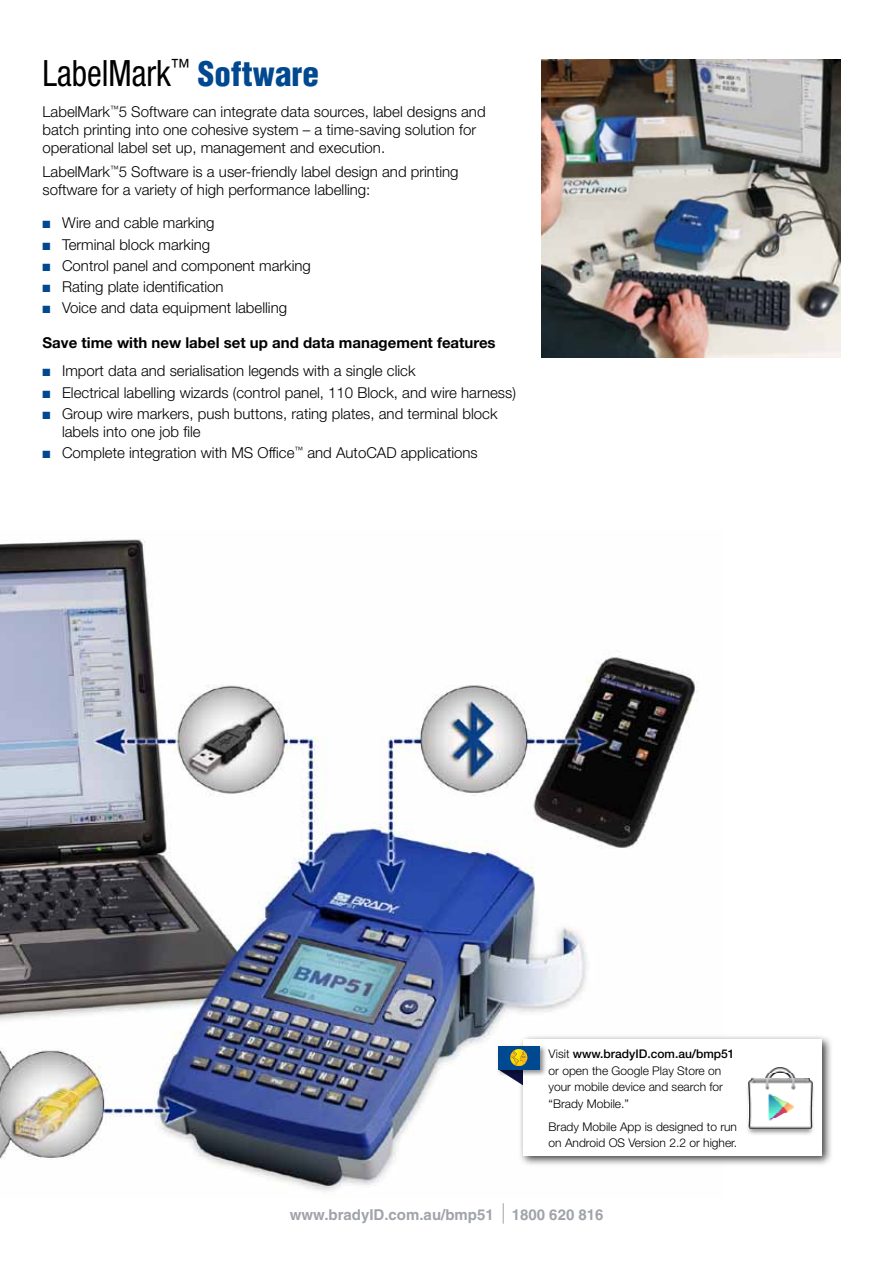
<style>
.page{position:relative;width:881px;height:1263px;background:#fff}
.page>*{position:absolute;margin:0;border:0;box-sizing:border-box;transform-origin:0 0}
.t1{font:condensed 36.3px "Helvetica Neue LT Std";color:#000;scale:.91 1}
.t2{font:300 15px/18px "Helvetica Neue LT Std";color:#000}
.t3{font:700 15px "Helvetica Neue LT Std";color:#000}
.t4{font:700 15px "Helvetica";color:#a0a3a8}
.t5{font:300 12px/16.5px "Helvetica Neue LT Std";color:#000}
.s1{font-family:"Helvetica";font-weight:900;font-size:33px;color:#004990}
.s2{color:#004990}
.s3{font-weight:500}
</style>
<div class="page">
<svg style="left:502px;top:1203px;width:1px;height:21px"></svg>
<img style="left:0;top:539px;width:699px;height:652px">
<img style="left:541px;top:60px;width:299px;height:298px">
<div style="left:517px;top:1034px;width:315px;height:132px;background:#000;opacity:.75"></div>
<div style="left:523px;top:1039px;width:298px;height:116px;background:#fff"></div>
<div style="left:496px;top:1044px;width:51px;height:33px;background:#000;opacity:.45"></div>
<div style="left:497px;top:1046px;width:42px;height:23px;background:#004990"></div>
<svg style="left:498px;top:1049px;width:29px;height:36px"></svg>
<div style="left:744px;top:1068px;width:70px;height:68px;background:#000;opacity:.41"></div>
<img style="left:748px;top:1067px;width:64px;height:62px">
<p class="t1" style="left:43px;top:52px;width:305px">LabelMark<sup>™</sup> <span class="s1">Software</span></p>
<p class="t2" style="left:43px;top:102px;width:444px">LabelMark<sup>™</sup>5 Software can integrate data sources, label designs and batch printing into one cohesive system – a time-saving solution for operational label set up, management and execution.</p>
<p class="t2" style="left:43px;top:163px;width:417px">LabelMark<sup>™</sup>5 Software is a user-friendly label design and printing software for a variety of high performance labelling:</p>
<p class="t2" style="left:43px;top:214px;width:173px"><span class="s2">■</span> Wire and cable marking</p>
<p class="t2" style="left:43px;top:235px;width:169px"><span class="s2">■</span> Terminal block marking</p>
<p class="t2" style="left:43px;top:256px;width:270px"><span class="s2">■</span> Control panel and component marking</p>
<p class="t2" style="left:43px;top:277px;width:182px"><span class="s2">■</span> Rating plate identification</p>
<p class="t2" style="left:43px;top:299px;width:246px"><span class="s2">■</span> Voice and data equipment labelling</p>
<p class="t3" style="left:43px;top:334px;width:454px">Save time with new label set up and data management features</p>
<p class="t2" style="left:43px;top:362px;width:374px"><span class="s2">■</span> Import data and serialisation legends with a single click</p>
<p class="t2" style="left:43px;top:383px;width:475px"><span class="s2">■</span> Electrical labelling wizards (control panel, 110 Block, and wire harness)</p>
<p class="t2" style="left:62px;top:404px;width:437px;text-indent:-19px"><span class="s2">■</span> Group wire markers, push buttons, rating plates, and terminal block labels into one job file</p>
<p class="t2" style="left:43px;top:443px;width:436px"><span class="s2">■</span> Complete integration with MS Office<sup>™</sup> and AutoCAD applications</p>
<p class="t5" style="left:548px;top:1045px;width:187px">Visit <span class="s3">www.bradyID.com.au/bmp51 </span>or open the Google Play Store on your mobile device and search for “Brady Mobile.”</p>
<p class="t5" style="left:548px;top:1118px;width:190px">Brady Mobile App is designed to run on Android OS Version 2.2 or higher.</p>
<p class="t4" style="left:290px;top:1205px;width:315px">www.bradyID.com.au/bmp51 1800 620 816</p>
</div>
